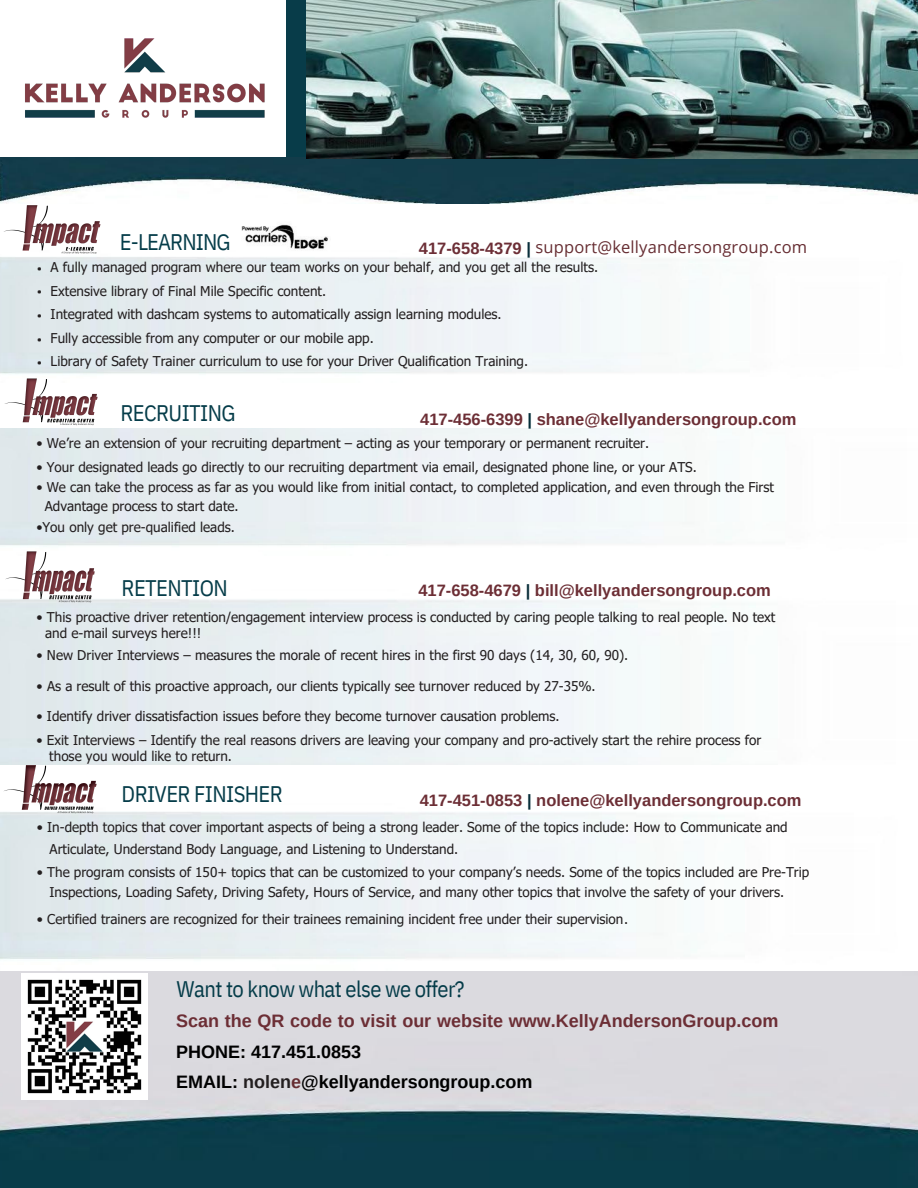
<style>
.page{position:relative;width:918px;height:1188px;background:#fff}
.page>*{position:absolute;margin:0;border:0;box-sizing:border-box;transform-origin:0 0}
.t1{font:22.5px "IBM Plex Sans Cond";letter-spacing:-.025em;color:#053c49}
.t2{font:700 18px/30.3px "Arimo";color:#6c2e35}
.t3{font:700 16.5px "Arimo";color:#6c2e35}
.t4{font:16.5px "Open Sans";letter-spacing:.01em;color:#662d32}
.t5{font:13.5px/23.7px "Tahoma";color:#231f20}
.t6{font:13.5px/23.7px "IBM Plex Sans";color:#231f20;text-align:justify}
.s1{font-family:"Arimo";font-weight:700;color:#6c2e36}
.s2{font-family:"Arimo";font-weight:700;color:#092e3a}
.s3{color:#042e39}
.s4{color:#092e3a}
.s5{color:#072e39}
.s6{color:#000}
.s7{color:#231f20}
.s8{color:#662d32}
</style>
<div class="page">
<img style="left:0;top:971px;width:918px;height:217px">
<div style="left:286px;top:0;width:20px;height:158px;background:#083c49"></div>
<img style="left:1px;top:205px;width:102px;height:53px">
<img style="left:1px;top:375px;width:99px;height:54px">
<img style="left:2px;top:548px;width:96px;height:58px">
<img style="left:0;top:158px;width:918px;height:46px">
<img style="left:306px;top:0;width:612px;height:159px">
<img style="left:25px;top:38px;width:240px;height:80px">
<img style="left:22px;top:974px;width:126px;height:126px">
<img style="left:241px;top:224px;width:87px;height:27px">
<img style="left:2px;top:763px;width:99px;height:58px">
<p class="t1" style="left:120px;top:227px;width:112px">E-LEARNING</p>
<p class="t4" style="left:419px;top:236px;width:390px"><span class="s1">417-658-4379</span> <span class="s2">|</span> support@kellyandersongroup.com</p>
<p class="t6" style="left:37px;top:256px;width:7px">• • • • •</p>
<p class="t5" style="left:51px;top:255px;width:549px">A fully managed program where our team works on your behalf, and you get all the results.<br>Extensive library of Final Mile Specific content.</p>
<p class="t5" style="left:51px;top:302px;width:452px">Integrated with dashcam systems to automatically assign learning modules.</p>
<p class="t5" style="left:51px;top:326px;width:325px">Fully accessible from any computer or our mobile app.</p>
<p class="t5" style="left:51px;top:349px;width:479px">Library of Safety Trainer curriculum to use for your Driver Qualification Training.</p>
<h1 class="t1" style="left:121px;top:398px;width:117px">RECRUITING</h1>
<p class="t3" style="left:420px;top:410px;width:378px">417-456-6399 <span class="s3">|</span> shane@kellyandersongroup.com</p>
<p class="t5" style="left:36px;top:431px;width:614px">• We’re an extension of your recruiting department – acting as your temporary or permanent recruiter.</p>
<p class="t5" style="left:36px;top:455px;width:662px">• Your designated leads go directly to our recruiting department via email, designated phone line, or your ATS.</p>
<p class="t5" style="left:36px;top:475px;width:739px">• We can take the process as far as you would like from initial contact, to completed application, and even through the First</p>
<p class="t5" style="left:45px;top:494px;width:195px">Advantage process to start date.</p>
<p class="t5" style="left:36px;top:514px;width:200px">•You only get pre-qualified leads.</p>
<p class="t1" style="left:122px;top:572px;width:108px">RETENTION</p>
<p class="t3" style="left:418px;top:582px;width:354px">417-658-4679 <span class="s4">|</span> bill@kellyandersongroup.com</p>
<p class="t5" style="left:37px;top:605px;width:740px">• This proactive driver retention/engagement interview process is conducted by caring people talking to real people. No text</p>
<h1 class="t5" style="left:45px;top:621px;width:158px">and e-mail surveys here!!!</h1>
<h3 class="t5" style="left:37px;top:643px;width:593px">• New Driver Interviews – measures the morale of recent hires in the first 90 days (14, 30, 60, 90).</h3>
<p class="t5" style="left:37px;top:674px;width:560px">• As a result of this proactive approach, our clients typically see turnover reduced by 27-35%.</p>
<p class="t5" style="left:37px;top:704px;width:524px">• Identify driver dissatisfaction issues before they become turnover causation problems.</p>
<p class="t5" style="left:37px;top:728px;width:726px">• Exit Interviews – Identify the real reasons drivers are leaving your company and pro-actively start the rehire process for</p>
<p class="t5" style="left:49px;top:743px;width:184px">those you would like to return.</p>
<h3 class="t1" style="left:122px;top:779px;width:163px">DRIVER FINISHER</h3>
<p class="t3" style="left:420px;top:791px;width:383px">417-451-0853 <span class="s5">|</span> nolene@kellyandersongroup.com</p>
<h1 class="t5" style="left:37px;top:815px;width:752px">• In-depth topics that cover important aspects of being a strong leader. Some of the topics include: How to Communicate and</h1>
<h3 class="t5" style="left:50px;top:836px;width:410px">Articulate, Understand Body Language, and Listening to Understand.</h3>
<p class="t5" style="left:37px;top:860px;width:774px">• The program consists of 150+ topics that can be customized to your company’s needs. Some of the topics included are Pre-Trip</p>
<p class="t5" style="left:50px;top:880px;width:736px">Inspections, Loading Safety, Driving Safety, Hours of Service, and many other topics that involve the safety of your drivers.</p>
<p class="t5" style="left:37px;top:907px;width:593px">• Certified trainers are recognized for their trainees remaining incident free under their supervision.</p>
<p class="t1" style="left:177px;top:974px;width:290px">Want to know what else we offer?</p>
<h2 class="t2" style="left:176px;top:1006px;width:604px">Scan the QR code to visit our website www.KellyAndersonGroup.com<br><span class="s6">PHONE: 417.451.0853<br>EMAIL:</span> <span class="s7">nolen</span><span class="s8">e</span><span class="s6">@kellyandersongroup.com</span></h2>
</div>
